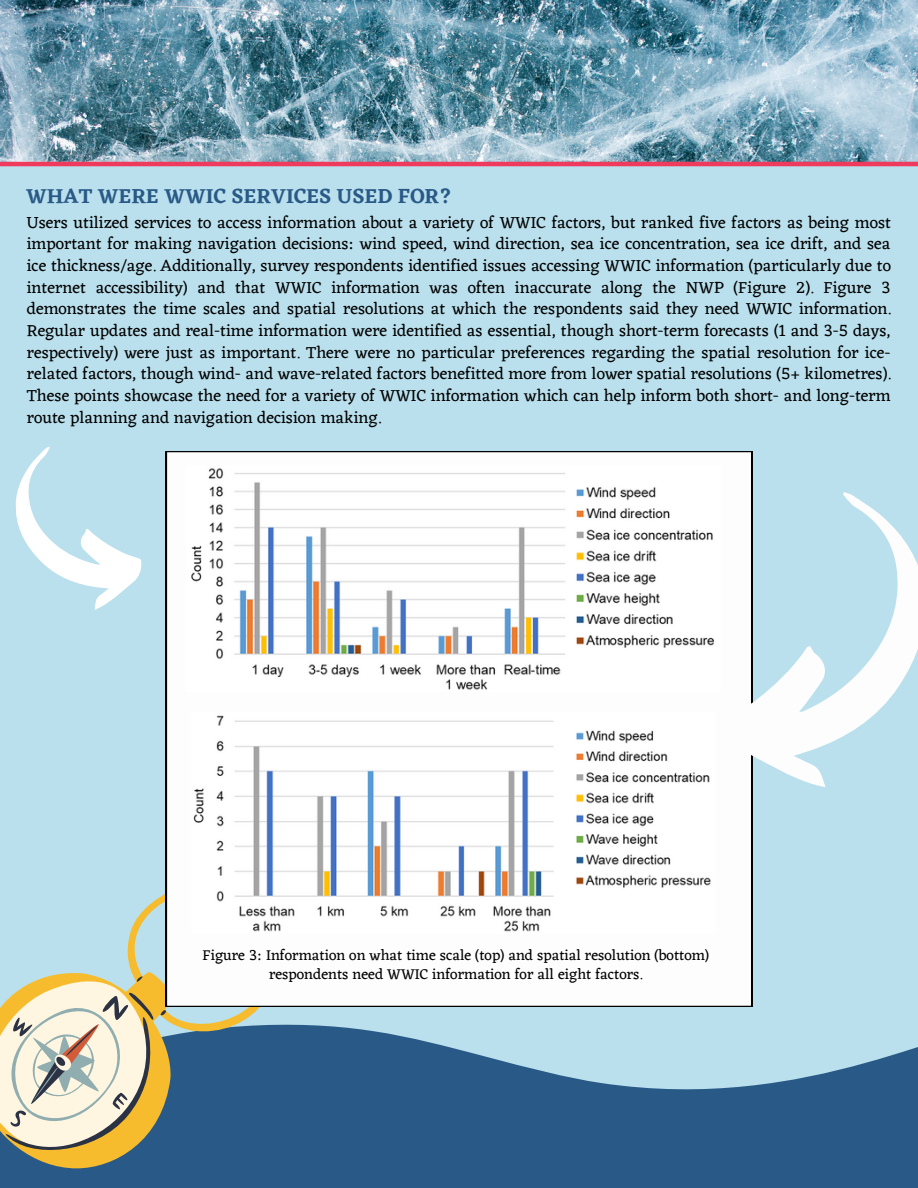
<style>
.page{position:relative;width:918px;height:1188px;background:#bae0ed}
.page>*{position:absolute;margin:0;border:0;box-sizing:border-box;transform-origin:0 0}
.t1{font:600 21px "Eczar";color:#295a87}
.t2{font:16.95px/21.6px "Eczar";color:#000;text-align:justify}
.t3{font:15px/19.2px "Eczar";color:#000;text-align:center}
</style>
<div class="page">
<img style="left:0;top:0;width:918px;height:162px">
<svg style="left:0;top:871px;width:918px;height:317px;fill:#295a87"></svg>
<svg style="left:0;top:845px;width:304px;height:323px"></svg>
<svg style="left:0;top:966px;width:167px;height:194px;background:#d6cba4"></svg>
<div style="left:166px;top:451px;width:586px;height:556px;background:#fdfdfd"></div>
<hr style="left:0;top:162px;width:918px;height:4px;background:#ef3a5d">
<img style="left:187px;top:466px;width:534px;height:468px">
<svg style="left:15px;top:447px;width:127px;height:163px"></svg>
<svg style="left:696px;top:482px;width:222px;height:318px"></svg>
<p class="t1" style="left:26px;top:183px;width:428px">WHAT WERE WWIC SERVICES USED FOR?</p>
<p class="t2" style="left:27px;top:211px;width:866px">Users utilized services to access information about a variety of WWIC factors, but ranked five factors as being most important for making navigation decisions: wind speed, wind direction, sea ice concentration, sea ice drift, and sea ice thickness/age. Additionally, survey respondents identified issues accessing WWIC information (particularly due to internet accessibility) and that WWIC information was often inaccurate along the NWP (Figure 2). Figure 3 demonstrates the time scales and spatial resolutions at which the respondents said they need WWIC information.<br>Regular updates and real-time information were identified as essential, though short-term forecasts (1 and 3-5 days, respectively) were just as important. There were no particular preferences regarding the spatial resolution for ice&shy;related factors, though wind- and wave-related factors benefitted more from lower spatial resolutions (5+ kilometres).<br>These points showcase the need for a variety of WWIC information which can help inform both short- and long-term route planning and navigation decision making.</p>
<p class="t3" style="left:203px;top:945px;width:508px">Figure 3: Information on what time scale (top) and spatial resolution (bottom) respondents need WWIC information for all eight factors.</p>
</div>
